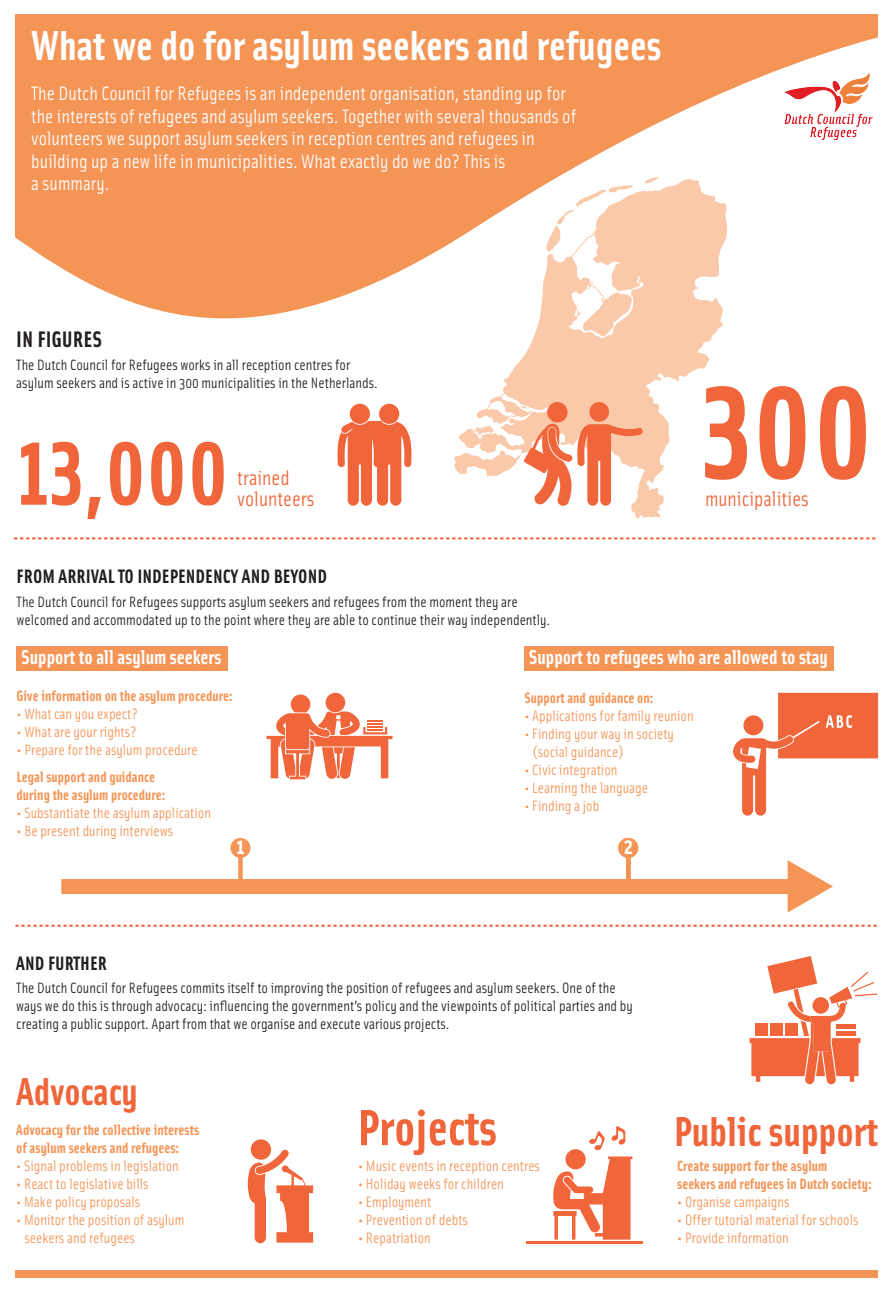
<style>
.page{position:relative;width:893px;height:1291px;background:#fff}
.page>*{position:absolute;margin:0;border:0;box-sizing:border-box;transform-origin:0 0}
.t1{font:700 132px "Solex OT";color:#f0653a}
.t2{font:700 90px "Solex OT";color:#f0653a}
.t3{font:700 51px "Solex OT";color:#f0653a}
.t4{font:700 42px "Solex OT";color:#fff}
.t5{font:700 42px "Solex OT";color:#f0653a}
.t6{font:700 39px "Solex OT";color:#f0653a}
.t7{font:700 22.5px "Solex OT";color:#231f20}
.t8{font:700 22.5px "Solex OT";color:#fff}
.t9{font:21px/21px "Solex OT";color:#f0653a}
.t10{font:700 20.1px "Solex OT";color:#fff}
.t11{font:19.5px/22.5px "Solex OT";color:#fff}
.t12{font:700 19.5px "Solex OT";color:#231f20}
.t13{font:15px/18px "Solex OT";color:#231f20}
.t14{font:15px/18px "Solex OT";color:#f49455}
.t15{font:700 15px/18px "Solex OT";color:#f49455}
</style>
<div class="page">
<svg style="left:15px;top:15px;width:863px;height:304px;fill:#f49455"></svg>
<svg style="left:15px;top:537px;width:861px;height:3px"></svg>
<svg style="left:645px;top:177px;width:13px;height:2px"></svg>
<svg style="left:453px;top:179px;width:274px;height:339px"></svg>
<svg style="left:576px;top:281px;width:56px;height:55px"></svg>
<svg style="left:338px;top:403px;width:73px;height:103px"></svg>
<svg style="left:473px;top:392px;width:170px;height:114px"></svg>
<div style="left:17px;top:646px;width:211px;height:25px;background:#f49455"></div>
<div style="left:238px;top:849px;width:5px;height:38px;background:#f49455"></div>
<div style="left:230px;top:838px;width:20px;height:20px;background:#f49455;border-radius:50%"></div>
<hr style="left:626px;top:849px;width:4px;height:38px;background:#f49455">
<div style="left:618px;top:838px;width:20px;height:20px;background:#f49455;border-radius:50%"></div>
<div style="left:524px;top:646px;width:310px;height:25px;background:#f49455"></div>
<div style="left:61px;top:879px;width:734px;height:15px;background:#f49455"></div>
<svg style="left:788px;top:860px;width:45px;height:53px"></svg>
<svg style="left:326px;top:693px;width:19px;height:19px"></svg>
<svg style="left:266px;top:695px;width:127px;height:84px"></svg>
<svg style="left:733px;top:693px;width:145px;height:123px"></svg>
<svg style="left:16px;top:925px;width:861px;height:2px"></svg>
<div style="left:15px;top:1270px;width:863px;height:7px;background:#f49455"></div>
<div style="left:250px;top:1139px;width:22px;height:21px;background:#f0653a;border-radius:50%"></div>
<svg style="left:247px;top:1149px;width:66px;height:94px"></svg>
<svg style="left:749px;top:956px;width:128px;height:129px"></svg>
<div style="left:565px;top:1149px;width:21px;height:20px;background:#f0653a;border-radius:50%"></div>
<svg style="left:611px;top:1126px;width:14px;height:19px"></svg>
<svg style="left:589px;top:1131px;width:16px;height:19px"></svg>
<svg style="left:553px;top:1157px;width:79px;height:83px"></svg>
<hr style="left:526px;top:1241px;width:116px;height:2px;background:#f0653a">
<img style="left:780px;top:72px;width:97px;height:68px">
<h3 class="t4" style="left:31px;top:18px;width:631px">What we do for asylum seekers and refugees</h3>
<p class="t11" style="left:31px;top:82px;width:547px">The Dutch Council for Refugees is an independent organisation, standing up for the interests of refugees and asylum seekers. Together with several thousands of volunteers we support asylum seekers in reception centres and refugees in building up a new life in municipalities. What exactly do we do? This is<br>a summary.</p>
<h3 class="t7" style="left:16px;top:325px;width:87px">IN FIGURES</h3>
<p class="t13" style="left:16px;top:356px;width:363px">The Dutch Council for Refugees works in all reception centres for asylum seekers and is active in 300 municipalities in the Netherlands.</p>
<h2 class="t2" style="left:17px;top:415px;width:213px">13,000</h2>
<h3 class="t9" style="left:237px;top:466px;width:79px">trained volunteers</h3>
<h3 class="t12" style="left:17px;top:563px;width:312px">FROM ARRIVAL TO INDEPENDENCY AND BEYOND</h3>
<p class="t13" style="left:17px;top:592px;width:535px">The Dutch Council for Refugees supports asylum seekers and refugees from the moment they are welcomed and accommodated up to the point where they are able to continue their way independently.</p>
<h1 class="t1" style="left:702px;top:346px;width:173px">300</h1>
<h3 class="t9" style="left:705px;top:487px;width:105px">municipalities</h3>
<h3 class="t10" style="left:21px;top:644px;width:202px">Support to all asylum seekers</h3>
<h3 class="t10" style="left:529px;top:644px;width:301px">Support to refugees who are allowed to stay</h3>
<p class="t15" style="left:17px;top:686px;width:217px">Give information on the asylum procedure:</p>
<p class="t14" style="left:17px;top:704px;width:123px">• What can you expect?</p>
<p class="t14" style="left:17px;top:722px;width:121px">• What are your rights?</p>
<p class="t14" style="left:17px;top:740px;width:183px">• Prepare for the asylum procedure</p>
<p class="t15" style="left:524px;top:688px;width:130px">Support and guidance on:</p>
<p class="t14" style="left:524px;top:706px;width:171px">• Applications for family reunion</p>
<p class="t14" style="left:532px;top:724px;width:143px;text-indent:-8px">• Finding your way in society (social guidance)</p>
<p class="t14" style="left:524px;top:760px;width:95px">• Civic integration</p>
<p class="t14" style="left:524px;top:778px;width:125px">• Learning the language</p>
<p class="t14" style="left:524px;top:796px;width:76px">• Finding a job</p>
<p class="t15" style="left:17px;top:768px;width:150px">Legal support and guidance during the asylum procedure:</p>
<p class="t14" style="left:17px;top:804px;width:196px">• Substantiate the asylum application</p>
<p class="t14" style="left:17px;top:822px;width:158px">• Be present during interviews</p>
<h3 class="t8" style="left:237px;top:831px;width:10px">1</h3>
<h3 class="t8" style="left:624px;top:831px;width:11px">21</h3>
<h3 class="t12" style="left:16px;top:951px;width:92px">AND FURTHER</h3>
<p class="t13" style="left:16px;top:979px;width:618px">The Dutch Council for Refugees commits itself to improving the position of refugees and asylum seekers. One of the ways we do this is through advocacy: influencing the government’s policy and the viewpoints of political parties and by creating a public support. Apart from that we organise and execute various projects.</p>
<h3 class="t6" style="left:16px;top:1066px;width:123px">Advocacy</h3>
<p class="t15" style="left:16px;top:1120px;width:184px">Advocacy for the collective interests of asylum seekers and refugees:</p>
<p class="t14" style="left:16px;top:1156px;width:164px">• Signal problems in legislation</p>
<p class="t14" style="left:16px;top:1174px;width:134px">• React to legislative bills</p>
<p class="t14" style="left:16px;top:1192px;width:125px">• Make policy proposals</p>
<p class="t14" style="left:24px;top:1210px;width:161px;text-indent:-8px">• Monitor the position of asylum seekers and refugees</p>
<h3 class="t3" style="left:357px;top:1094px;width:141px">Projects</h3>
<p class="t14" style="left:358px;top:1156px;width:183px">• Music events in reception centres</p>
<p class="t14" style="left:358px;top:1174px;width:147px">• Holiday weeks for children</p>
<p class="t14" style="left:358px;top:1192px;width:75px">• Employment</p>
<p class="t14" style="left:358px;top:1210px;width:111px">• Prevention of debts</p>
<p class="t14" style="left:358px;top:1228px;width:74px">• Repatriation</p>
<h3 class="t5" style="left:674px;top:1104px;width:206px">Public support</h3>
<p class="t15" style="left:677px;top:1156px;width:196px">Create support for the asylum<br>seekers and refugees in Dutch society:</p>
<p class="t14" style="left:677px;top:1192px;width:114px">• Organise campaigns</p>
<p class="t14" style="left:677px;top:1210px;width:183px">• Offer tutorial material for schools</p>
<p class="t14" style="left:677px;top:1228px;width:113px">• Provide information</p>
</div>
